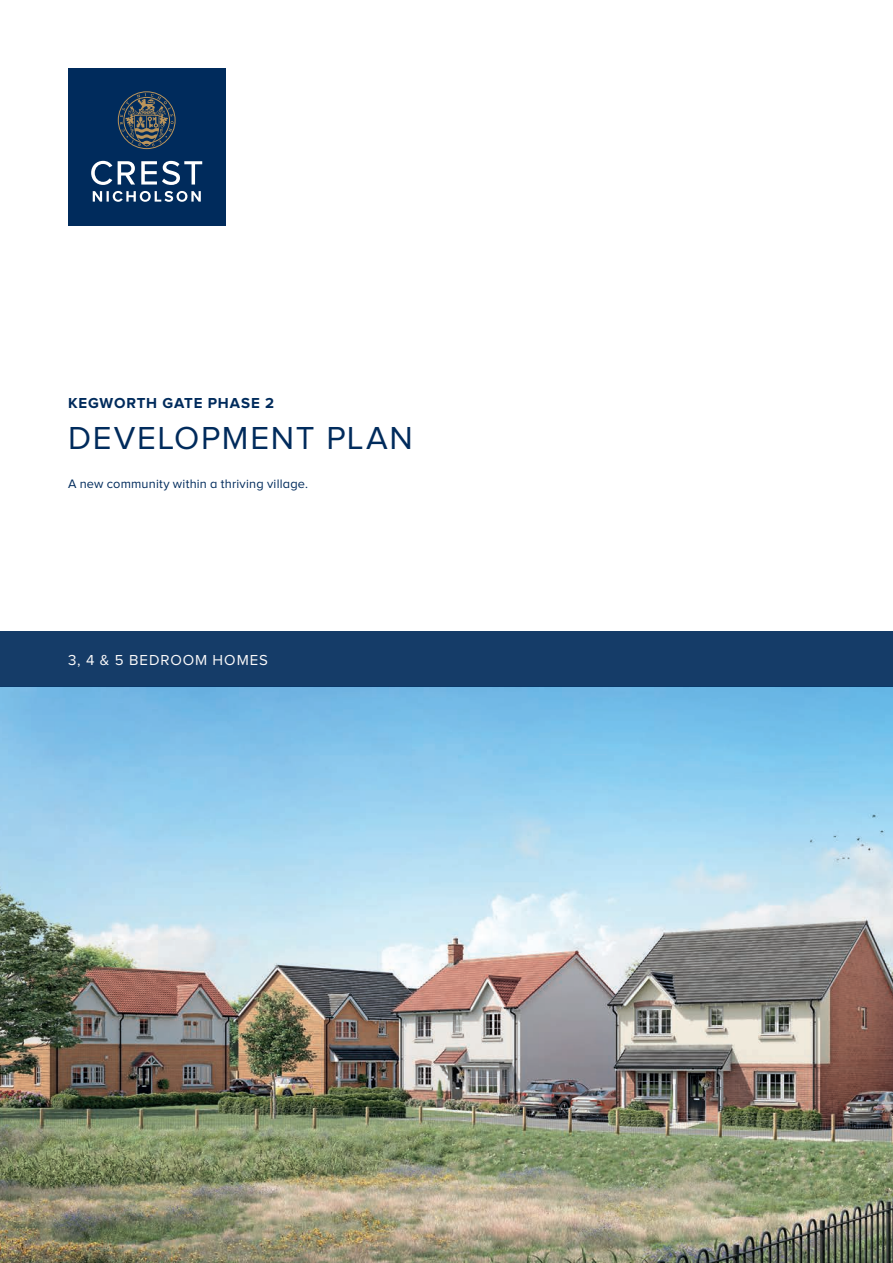
<style>
.page{position:relative;width:893px;height:1263px;background:#fff}
.page>*{position:absolute;margin:0;border:0;box-sizing:border-box;transform-origin:0 0}
.t1{font:33px "Proxima Nova";letter-spacing:.05em;color:#002b5c}
.t2{font:700 15px "Proxima Nova";letter-spacing:.05em;color:#002b5c}
.t3{font:15px "Proxima Nova";letter-spacing:.06em;color:#fff}
.t4{font:12.75px "Proxima Nova";letter-spacing:.015em;color:#002b5c}
</style>
<div class="page">
<img style="left:0;top:687px;width:893px;height:576px">
<div style="left:68px;top:68px;width:157px;height:157px;background:#002b5c"></div>
<svg style="left:93px;top:191px;width:108px;height:11px"></svg>
<svg style="left:91px;top:161px;width:111px;height:24px"></svg>
<svg style="left:118px;top:91px;width:58px;height:58px"></svg>
<div style="left:0;top:631px;width:893px;height:56px;background:#153c68"></div>
<p class="t2" style="left:68px;top:396px;width:208px">KEGWORTH GATE PHASE 2</p>
<h1 class="t1" style="left:68px;top:423px;width:346px">DEVELOPMENT PLAN</h1>
<p class="t4" style="left:68px;top:478px;width:241px">A new community within a thriving village.</p>
<p class="t3" style="left:68px;top:653px;width:202px">3, 4 &amp; 5 BEDROOM HOMES</p>
</div>
